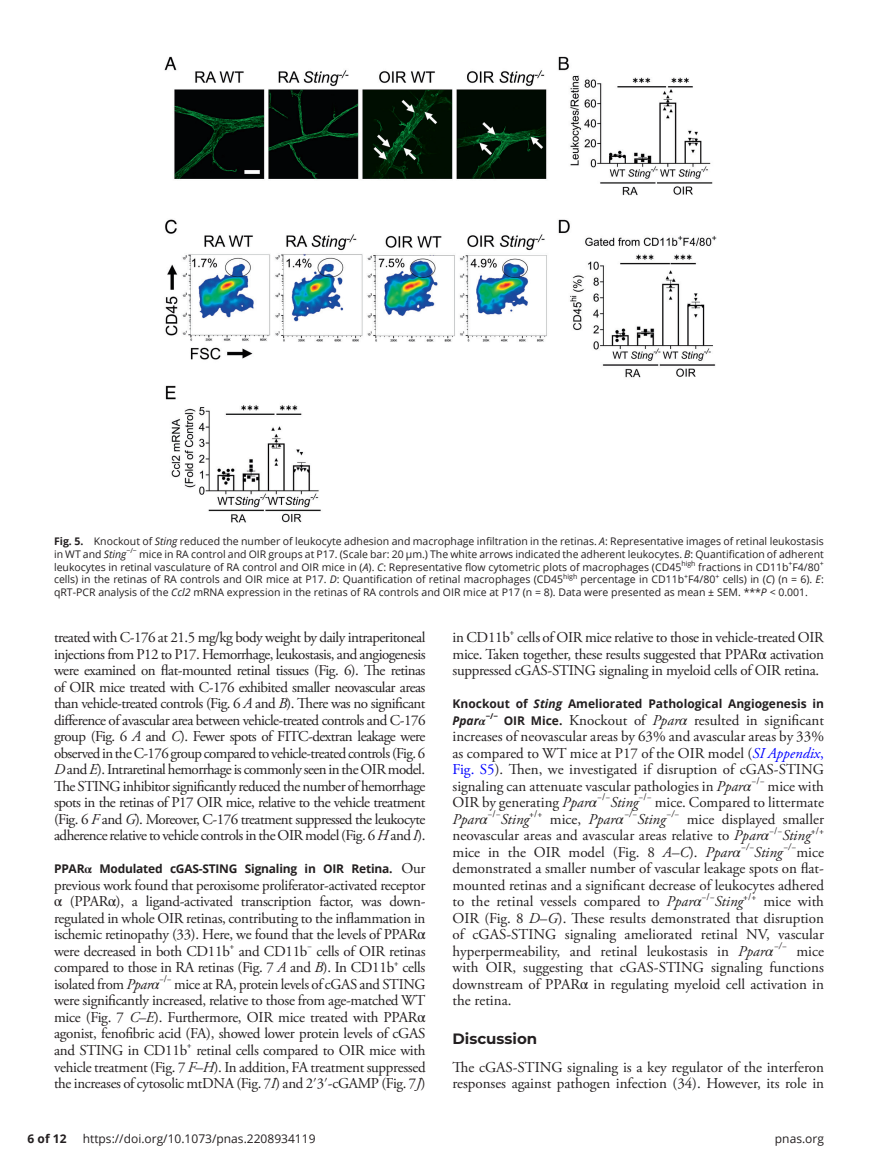
<style>
.page{position:relative;width:878px;height:1175px;background:#fff}
.page>*{position:absolute;margin:0;border:0;box-sizing:border-box;transform-origin:0 0}
.t1{font:15px/16.5px "Adobe Garamond Pro";letter-spacing:-.005em;color:#231f20;text-align:justify}
.t2{font:italic 15px "Adobe Garamond Pro";color:#231f20}
.t3{font:700 15px "Montserrat";color:#231f20}
.t4{font:700 12px/16.5px "Open Sans";color:#231f20}
.t5{font:700 12px "Open Sans";letter-spacing:-.02em;color:#231f20}
.t6{font:12px "Open Sans";color:#231f20}
.t7{font:10.5px/12.8px "Open Sans";color:#231f20}
.t8{font:10.05px "Adobe Garamond Pro";color:#231f20}
.t9{font:italic 10.05px "Adobe Garamond Pro";color:#231f20}
.t10{font:700 7.95px "Open Sans";color:#231f20}
.t11{font:7.05px "Open Sans";color:#231f20}
.s1{font-weight:700}
.s2{font-style:italic}
.s3{font-family:"STIX"}
.s4{font-family:"Adobe Garamond Pro";font-weight:400;font-size:15px}
.s5{font-family:"STIX";font-style:italic}
.s6{font-family:"Open Sans";font-weight:700;font-size:12px}
.s7{font-style:italic;color:#00f}
.s8{color:#00f}
</style>
<div class="page">
<img style="left:164px;top:56px;width:552px;height:467px">
<p class="t7" style="left:54px;top:535px;width:771px"><span class="s1">Fig. 5.</span> Knockout of <span class="s2">Sting</span> reduced the number of leukocyte adhesion and macrophage infiltration in the retinas. <span class="s2">A</span>: Representative images of retinal leukostasis in WT and <span class="s2">Sting</span></p>
<p class="t11" style="left:126px;top:545px;width:12px">−/−</p>
<p class="t7" style="left:54px;top:547px;width:771px;text-indent:85px">mice in RA control and OIR groups at P17. (Scale bar: 20 µm.) The white arrows indicated the adherent leukocytes. <span class="s2">B</span>: Quantification of adherent leukocytes in retinal vasculature of RA control and OIR mice in (<span class="s2">A</span>). <span class="s2">C</span>: Representative flow cytometric plots of macrophages (CD45</p>
<p class="t11" style="left:681px;top:558px;width:16px">high</p>
<p class="t7" style="left:698px;top:560px;width:123px">fractions in CD11b F4/80</p>
<p class="t11" style="left:788px;top:558px;width:5px">+</p>
<p class="t11" style="left:819px;top:558px;width:5px">+</p>
<p class="t7" style="left:54px;top:573px;width:510px">cells) in the retinas of RA controls and OIR mice at P17. <span class="s2">D</span>: Quantification of retinal macrophages (CD45</p>
<p class="t11" style="left:563px;top:571px;width:16px">high</p>
<p class="t7" style="left:580px;top:573px;width:136px">percentage in CD11b F4/80</p>
<p class="t11" style="left:684px;top:571px;width:5px">+</p>
<p class="t11" style="left:715px;top:571px;width:5px">+</p>
<p class="t7" style="left:54px;top:573px;width:771px;text-indent:668px">cells) in (<span class="s2">C</span>) (n = 6). <span class="s2">E</span>: qRT-PCR analysis of the <span class="s2">Ccl2</span> mRNA expression in the retinas of RA controls and OIR mice at P17 (n = 8). Data were presented as mean ± SEM. ***<span class="s2">P</span> &lt; 0.001.</p>
<p class="t1" style="left:54px;top:630px;width:373px">treated with C-176 at 21.5 mg/kg body weight by daily intraperitoneal injections from P12 to P17. Hemorrhage, leukostasis, and angiogenesis were examined on flat-mounted retinal tissues (Fig. 6). The retinas of OIR mice treated with C-176 exhibited smaller neovascular areas than vehicle-treated controls (Fig. 6 <span class="s2">A</span> and <span class="s2">B</span>). There was no significant difference of avascular area between vehicle-treated controls and C-176 group (Fig. 6 <span class="s2">A</span> and <span class="s2">C</span>). Fewer spots of FITC-dextran leakage were observed in the C-176 group compared to vehicle-treated controls (Fig. 6<br><span class="s2">D</span> and <span class="s2">E</span>). Intraretinal hemorrhage is commonly seen in the OIR model.<br>The STING inhibitor significantly reduced the number of hemorrhage spots in the retinas of P17 OIR mice, relative to the vehicle treatment (Fig. 6 <span class="s2">F</span> and <span class="s2">G</span>). Moreover, C-176 treatment suppressed the leukocyte adherence relative to vehicle controls in the OIR model (Fig. 6 <span class="s2">H</span> and <span class="s2">I</span>).</p>
<p class="t5" style="left:54px;top:860px;width:373px">PPAR<span class="s3">α</span> Modulated cGAS-STING Signaling in OIR Retina. <span class="s4">Our</span></p>
<p class="t1" style="left:54px;top:877px;width:373px">previous work found that peroxisome proliferator-activated receptor <span class="s3">α</span> (PPAR<span class="s3">α</span>), a ligand-activated transcription factor, was down&shy;regulated in whole OIR retinas, contributing to the inflammation in ischemic retinopathy (33). Here, we found that the levels of PPAR<span class="s3">α </span>were decreased in both CD11b</p>
<p class="t8" style="left:229px;top:939px;width:6px">+</p>
<p class="t1" style="left:239px;top:943px;width:70px">and CD11b</p>
<p class="t8" style="left:307px;top:939px;width:6px">−</p>
<p class="t1" style="left:54px;top:943px;width:373px;text-indent:262px">cells of OIR retinas compared to those in RA retinas (Fig. 7 <span class="s2">A</span> and <span class="s2">B</span>). In CD11b</p>
<p class="t8" style="left:394px;top:956px;width:6px">+</p>
<p class="t1" style="left:402px;top:960px;width:24px">cells</p>
<p class="t1" style="left:54px;top:976px;width:107px">isolated from <span class="s2">Ppar</span><span class="s5">α</span></p>
<p class="t8" style="left:159px;top:972px;width:14px">−/−</p>
<p class="t1" style="left:54px;top:976px;width:373px;text-indent:120px">mice at RA, protein levels of cGAS and STING were significantly increased, relative to those from age-matched WT mice (Fig. 7 <span class="s2">C</span>–<span class="s2">E</span>). Furthermore, OIR mice treated with PPAR<span class="s3">α </span>agonist, fenofibric acid (FA), showed lower protein levels of cGAS and STING in CD11b</p>
<p class="t8" style="left:187px;top:1038px;width:6px">+</p>
<p class="t1" style="left:54px;top:1042px;width:373px;text-indent:142px">retinal cells compared to OIR mice with vehicle treatment (Fig. 7 <span class="s2">F–H</span>). In addition, FA treatment suppressed the increases of cytosolic mtDNA (Fig. 7<span class="s2">I</span>) and 2<span class="s3">′</span>3<span class="s3">′</span>-cGAMP (Fig. 7<span class="s2">J</span>)</p>
<p class="t1" style="left:452px;top:630px;width:59px">in CD11b</p>
<p class="t8" style="left:509px;top:626px;width:6px">+</p>
<p class="t1" style="left:452px;top:630px;width:373px;text-indent:65px">cells of OIR mice relative to those in vehicle-treated OIR mice. Taken together, these results suggested that PPAR<span class="s3">α</span> activation suppressed cGAS-STING signaling in myeloid cells of OIR retina.</p>
<p class="t4" style="left:452px;top:695px;width:373px">Knockout of <span class="s2">Sting</span> Ameliorated Pathological Angiogenesis in<br><span class="s2">Ppar</span><span class="s5">α</span></p>
<p class="t10" style="left:485px;top:711px;width:14px">−/−</p>
<p class="t1" style="left:452px;top:712px;width:373px;text-indent:51px"><span class="s6">OIR Mice.</span> Knockout of <span class="s2">Ppar</span><span class="s5">α</span> resulted in significant increases of neovascular areas by 63% and avascular areas by 33% as compared to WT mice at P17 of the OIR model (<span class="s7">SI Appendix</span><span class="s8">, Fig. S5</span>). Then, we investigated if disruption of cGAS-STING signaling can attenuate vascular pathologies in <span class="s2">Ppar</span><span class="s5">α</span></p>
<p class="t8" style="left:751px;top:774px;width:15px">−/−</p>
<p class="t1" style="left:767px;top:778px;width:58px">mice with</p>
<p class="t1" style="left:452px;top:795px;width:146px">OIR by generating <span class="s2">Ppar</span><span class="s5">α</span></p>
<p class="t8" style="left:597px;top:791px;width:15px">−/−</p>
<p class="t8" style="left:638px;top:791px;width:15px">−/−</p>
<p class="t1" style="left:654px;top:795px;width:171px">mice. Compared to littermate</p>
<p class="t2" style="left:610px;top:793px;width:30px">Sting</p>
<p class="t8" style="left:487px;top:807px;width:15px">−/−</p>
<p class="t8" style="left:529px;top:807px;width:15px">+/+</p>
<p class="t9" style="left:665px;top:807px;width:15px">−/−</p>
<p class="t1" style="left:452px;top:811px;width:373px;text-indent:234px">mice displayed smaller neovascular areas and avascular areas relative to <span class="s2">Ppar</span><span class="s5">α</span></p>
<p class="t9" style="left:623px;top:807px;width:15px">−/−</p>
<p class="t2" style="left:500px;top:810px;width:30px">Sting</p>
<p class="t2" style="left:637px;top:810px;width:30px">Sting</p>
<p class="t2" style="left:452px;top:810px;width:37px">Ppar<span class="s3">α</span></p>
<p class="t1" style="left:549px;top:811px;width:75px">mice, <span class="s2">Ppar</span><span class="s5">α</span></p>
<p class="t8" style="left:768px;top:824px;width:15px">−/−</p>
<p class="t8" style="left:810px;top:824px;width:15px">+/+</p>
<p class="t2" style="left:782px;top:826px;width:30px">Sting</p>
<p class="t1" style="left:452px;top:844px;width:289px">mice in the OIR model (Fig. 8 <span class="s2">A–C</span>). <span class="s2">Ppar</span><span class="s5">α</span></p>
<p class="t9" style="left:740px;top:840px;width:15px">−/−</p>
<p class="t9" style="left:782px;top:840px;width:15px">−/−</p>
<p class="t1" style="left:452px;top:844px;width:373px;text-indent:344px">mice demonstrated a smaller number of vascular leakage spots on flat&shy;mounted retinas and a significant decrease of leukocytes adhered to the retinal vessels compared to <span class="s2">Ppar</span><span class="s5">α</span></p>
<p class="t2" style="left:754px;top:843px;width:30px">Sting</p>
<p class="t8" style="left:743px;top:890px;width:15px">+/+</p>
<p class="t1" style="left:452px;top:894px;width:373px;text-indent:311px">mice with OIR (Fig. 8 <span class="s2">D</span>–<span class="s2">G</span>). These results demonstrated that disruption of cGAS-STING signaling ameliorated retinal NV, vascular hyperpermeability, and retinal leukostasis in <span class="s2">Ppar</span><span class="s5">α</span></p>
<p class="t8" style="left:701px;top:890px;width:15px">−/−</p>
<p class="t2" style="left:714px;top:892px;width:30px">Sting</p>
<p class="t9" style="left:773px;top:939px;width:15px">−/−</p>
<p class="t1" style="left:452px;top:943px;width:373px;text-indent:344px">mice with OIR, suggesting that cGAS-STING signaling functions downstream of PPAR<span class="s3">α</span> in regulating myeloid cell activation in the retina.</p>
<p class="t3" style="left:452px;top:1028px;width:86px">Discussion</p>
<p class="t1" style="left:452px;top:1059px;width:373px">The cGAS-STING signaling is a key regulator of the interferon responses against pathogen infection (34). However, its role in</p>
<p class="t4" style="left:28px;top:1130px;width:40px">6 of 12</p>
<p class="t6" style="left:83px;top:1130px;width:234px">https://doi.org/10.1073/pnas.2208934119</p>
<p class="t6" style="left:774px;top:1130px;width:51px">pnas.org</p>
</div>
